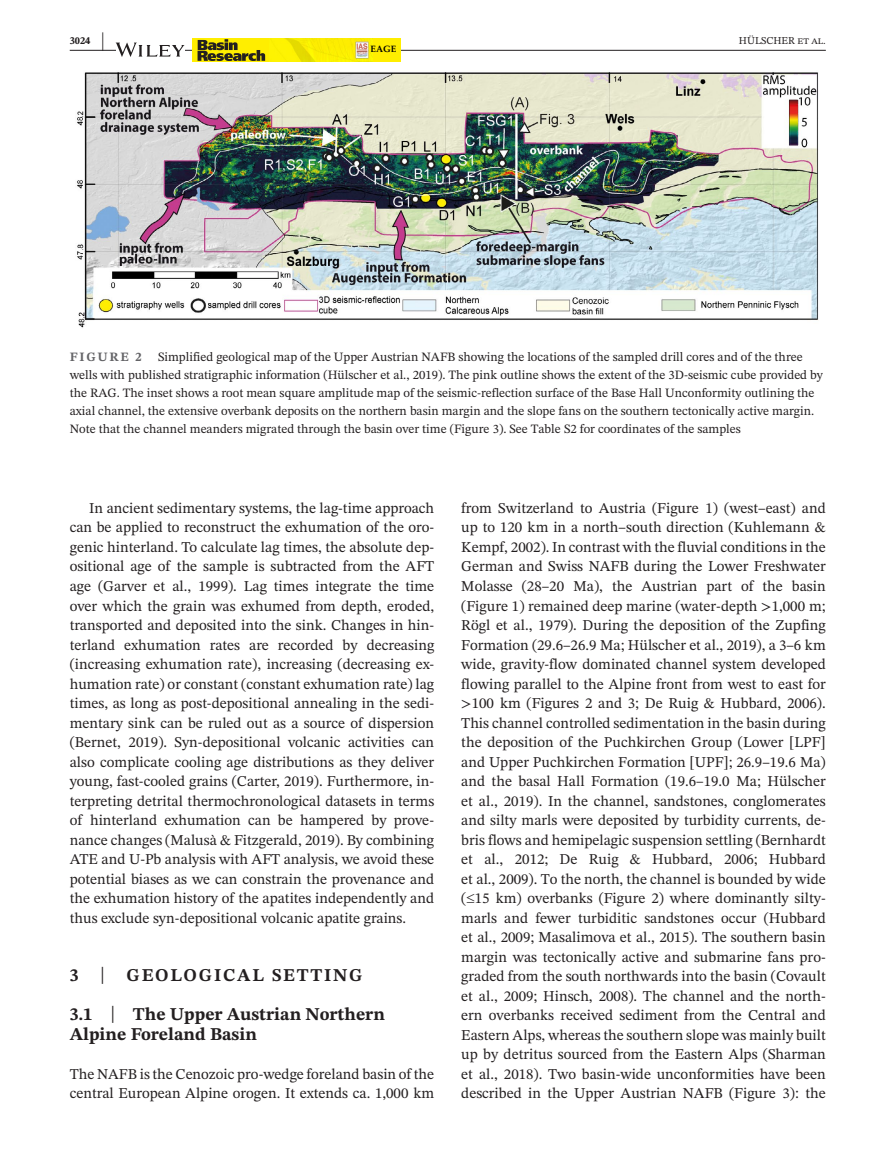
<style>
.page{position:relative;width:893px;height:1174px;background:#fff}
.page>*{position:absolute;margin:0;border:0;box-sizing:border-box;transform-origin:0 0}
.t1{font:700 18px/39px "STIX Two Text";color:#231f20}
.t2{font:15px/19.5px "STIX Two Text";color:#231f20;text-align:justify}
.t3{font:12.75px/18px "STIX Two Text";color:#231f20}
.t4{font:700 12.75px "STIX Two Text";letter-spacing:.14em;color:#636366}
.t5{font:10.5px "STIX Two Text";color:#231f20}
.t6{font:700 10.5px "STIX Two Text";color:#231f20}
.t7{font:700 9.15px "Palatino Linotype";color:#000}
.s1{font-size:21.6px}
.s2{font-weight:400;font-size:23.7px}
</style>
<div class="page">
<hr style="left:70px;top:50px;width:756px;height:1px;background:#231f20">
<svg style="left:116px;top:43px;width:68px;height:14px"></svg>
<div style="left:192px;top:38px;width:208px;height:24px;background:#fe0"></div>
<img style="left:269px;top:38px;width:104px;height:24px">
<svg style="left:198px;top:39px;width:67px;height:22px"></svg>
<img style="left:77px;top:72px;width:742px;height:256px">
<p class="t6" style="left:70px;top:33px;width:36px">3024 <span class="s1">|</span></p>
<p class="t7" style="left:371px;top:43px;width:27px">EAGE</p>
<p class="t5" style="left:739px;top:33px;width:88px">HÜLSCHER et al.</p>
<p class="t3" style="left:70px;top:348px;width:755px;text-indent:88px">Simplified geological map of the Upper Austrian NAFB showing the locations of the sampled drill cores and of the three wells with published stratigraphic information (Hülscher et al., 2019). The pink outline shows the extent of the 3D-seismic cube provided by the RAG. The inset shows a root mean square amplitude map of the seismic-reflection surface of the Base Hall Unconformity outlining the axial channel, the extensive overbank deposits on the northern basin margin and the slope fans on the southern tectonically active margin.<br>Note that the channel meanders migrated through the basin over time (Figure 3). See Table S2 for coordinates of the samples</p>
<p class="t4" style="left:70px;top:348px;width:73px">FIGURE 2</p>
<p class="t2" style="left:70px;top:498px;width:366px;text-indent:19px">In ancient sedimentary systems, the lag-time approach can be applied to reconstruct the exhumation of the oro&shy;genic hinterland. To calculate lag times, the absolute dep&shy;ositional age of the sample is subtracted from the AFT age (Garver et al., 1999). Lag times integrate the time over which the grain was exhumed from depth, eroded, transported and deposited into the sink. Changes in hin&shy;terland exhumation rates are recorded by decreasing (increasing exhumation rate), increasing (decreasing ex&shy;humation rate) or constant (constant exhumation rate) lag times, as long as post-depositional annealing in the sedi&shy;mentary sink can be ruled out as a source of dispersion (Bernet, 2019). Syn-depositional volcanic activities can also complicate cooling age distributions as they deliver young, fast-cooled grains (Carter, 2019). Furthermore, in&shy;terpreting detrital thermochronological datasets in terms of hinterland exhumation can be hampered by prove&shy;nance changes (Malusà &amp; Fitzgerald, 2019). By combining ATE and U-Pb analysis with AFT analysis, we avoid these potential biases as we can constrain the provenance and the exhumation history of the apatites independently and thus exclude syn-depositional volcanic apatite grains.</p>
<p class="t1" style="left:70px;top:956px;width:317px">3 <span class="s2">|</span> GEOLOGICAL SETTING<br>3.1 <span class="s2">|</span> The Upper Austrian Northern</p>
<p class="t1" style="left:70px;top:1014px;width:189px">Alpine Foreland Basin</p>
<p class="t2" style="left:70px;top:1063px;width:366px">The NAFB is the Cenozoic pro-wedge foreland basin of the central European Alpine orogen. It extends ca. 1,000 km</p>
<p class="t2" style="left:461px;top:498px;width:366px">from Switzerland to Austria (Figure 1) (west–east) and up to 120 km in a north–south direction (Kuhlemann &amp; Kempf, 2002). In contrast with the fluvial conditions in the German and Swiss NAFB during the Lower Freshwater Molasse (28–20 Ma), the Austrian part of the basin (Figure 1) remained deep marine (water-depth &gt;1,000 m; Rögl et al., 1979). During the deposition of the Zupfing Formation (29.6–26.9 Ma; Hülscher et al., 2019), a 3–6 km wide, gravity-flow dominated channel system developed flowing parallel to the Alpine front from west to east for &gt;100 km (Figures 2 and 3; De Ruig &amp; Hubbard, 2006).<br>This channel controlled sedimentation in the basin during the deposition of the Puchkirchen Group (Lower [LPF] and Upper Puchkirchen Formation [UPF]; 26.9–19.6 Ma) and the basal Hall Formation (19.6–19.0 Ma; Hülscher et al., 2019). In the channel, sandstones, conglomerates and silty marls were deposited by turbidity currents, de&shy;bris flows and hemipelagic suspension settling (Bernhardt et al., 2012; De Ruig &amp; Hubbard, 2006; Hubbard et al., 2009). To the north, the channel is bounded by wide (≤15 km) overbanks (Figure 2) where dominantly silty&shy;marls and fewer turbiditic sandstones occur (Hubbard et al., 2009; Masalimova et al., 2015). The southern basin margin was tectonically active and submarine fans pro&shy;graded from the south northwards into the basin (Covault et al., 2009; Hinsch, 2008). The channel and the north&shy;ern overbanks received sediment from the Central and Eastern Alps, whereas the southern slope was mainly built up by detritus sourced from the Eastern Alps (Sharman et al., 2018). Two basin-wide unconformities have been described in the Upper Austrian NAFB (Figure 3): the</p>
</div>
